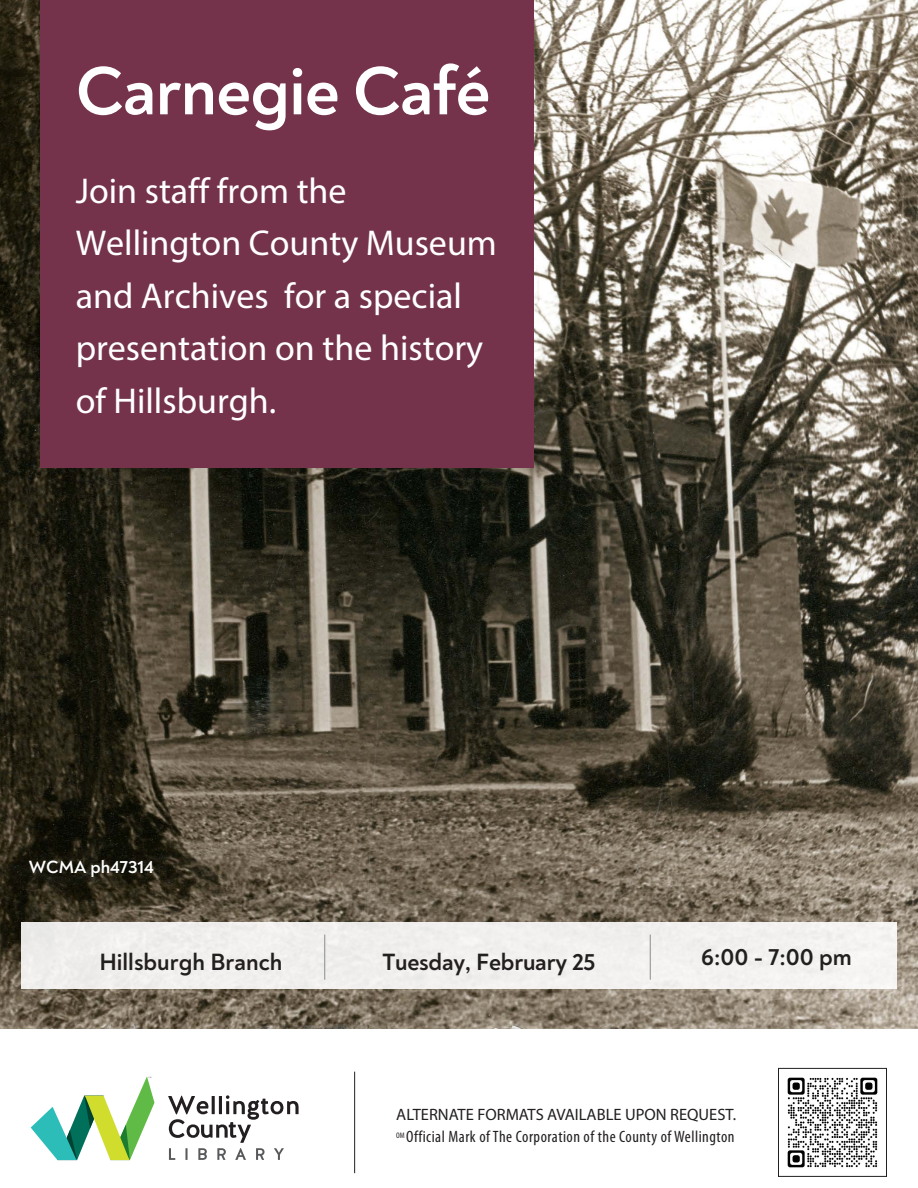
<style>
.page{position:relative;width:918px;height:1188px;background:#fff}
.page>*{position:absolute;margin:0;border:0;box-sizing:border-box;transform-origin:0 0}
.t1{font:700 69.3px "Noah";letter-spacing:-.01em;color:#fff}
.t2{font:36px/52.3px "Myriad Pro";color:#fff}
.t3{font:700 24px "Noah";color:#231f20}
.t4{font:700 18px "Noah";color:#fff}
.t5{font:condensed 16.5px/22.2px "Myriad Pro";letter-spacing:.03em;color:#231f20}
.s1{font-stretch:normal}
</style>
<div class="page">
<img style="left:0;top:0;width:918px;height:1029px">
<div style="left:21px;top:922px;width:876px;height:67px;background:#f1f0ee"></div>
<hr style="left:324px;top:935px;width:1px;height:45px;background:#8a8c8f">
<hr style="left:650px;top:935px;width:1px;height:45px;background:#8a8c8f">
<svg style="left:168px;top:1095px;width:131px;height:65px"></svg>
<svg style="left:31px;top:1076px;width:123px;height:84px"></svg>
<hr style="left:354px;top:1072px;width:1px;height:101px;background:#231f20">
<img style="left:787px;top:1077px;width:91px;height:91px">
<div style="left:778px;top:1068px;width:109px;height:109px;border:1px solid #231f20"></div>
<div style="left:41px;top:0;width:493px;height:468px;background:#74334b"></div>
<h1 class="t1" style="left:76px;top:47px;width:416px">Carnegie Café</h1>
<p class="t2" style="left:76px;top:164px;width:423px">Join staff from the<br>Wellington County Museum and Archives for a special presentation on the history of Hillsburgh.</p>
<p class="t4" style="left:29px;top:856px;width:127px">WCMA ph47314</p>
<p class="t3" style="left:99px;top:947px;width:185px">Hillsburgh Branch</p>
<p class="t3" style="left:382px;top:947px;width:214px">Tuesday, February 25</p>
<p class="t3" style="left:701px;top:942px;width:152px">6:00 - 7:00 pm</p>
<p class="t5" style="left:396px;top:1103px;width:341px"><span class="s1">ALTERNATE FORMATS AVAILABLE UPON REQUEST.<br></span><sup>OM</sup> Official Mark of The Corporation of the County of Wellington</p>
</div>
